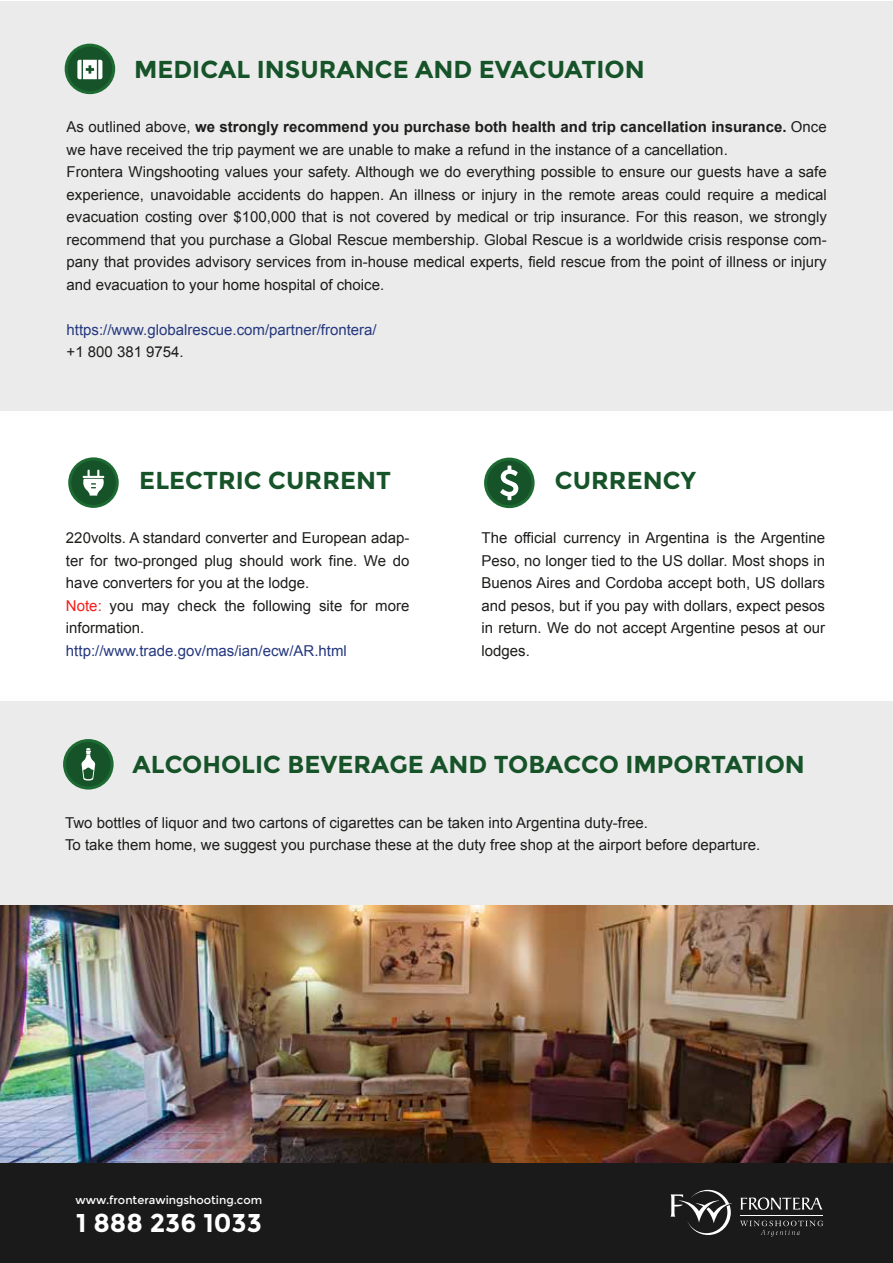
<style>
.page{position:relative;width:893px;height:1263px;background:#fff}
.page>*{position:absolute;margin:0;border:0;box-sizing:border-box;transform-origin:0 0}
.t1{font:700 25.8px "Montserrat";color:#fff}
.t2{font:700 24.45px "Montserrat";color:#165329}
.t3{font:15px/22.5px "Arial";color:#1d1d1b}
.t4{font:15px "Arial";color:#25387f}
.t5{font:11.25px "Montserrat";color:#fff}
.s1{font-weight:700}
.s2{color:#f61d1b}
</style>
<div class="page">
<div style="left:0;top:1px;width:893px;height:409px;background:#ebebeb"></div>
<div style="left:0;top:701px;width:893px;height:205px;background:#ebebeb"></div>
<div style="left:0;top:1163px;width:893px;height:100px;background:#1a1a1a"></div>
<svg style="left:740px;top:1197px;width:82px;height:13px"></svg>
<hr style="left:740px;top:1215px;width:83px;height:1px;background:#fff">
<svg style="left:740px;top:1220px;width:83px;height:17px"></svg>
<svg style="left:671px;top:1190px;width:61px;height:45px"></svg>
<div style="left:486px;top:459px;width:47px;height:48px;background:#165329;border-radius:50%"></div>
<div style="left:484px;top:458px;width:51px;height:50px;border:3px solid #1d6b33;border-radius:50%"></div>
<div style="left:65px;top:740px;width:47px;height:48px;background:#165329;border-radius:50%"></div>
<div style="left:63px;top:739px;width:51px;height:50px;border:3px solid #1d6b33;border-radius:50%"></div>
<svg style="left:81px;top:748px;width:14px;height:33px"></svg>
<div style="left:66px;top:45px;width:48px;height:48px;background:#165329;border-radius:50%"></div>
<div style="left:65px;top:44px;width:50px;height:50px;border:3px solid #1d6b33;border-radius:50%"></div>
<svg style="left:77px;top:60px;width:25px;height:19px"></svg>
<div style="left:70px;top:459px;width:47px;height:47px;background:#165329;border-radius:50%"></div>
<div style="left:68px;top:457px;width:51px;height:51px;border:3px solid #1d6b33;border-radius:50%"></div>
<svg style="left:83px;top:470px;width:21px;height:26px"></svg>
<svg style="left:500px;top:465px;width:19px;height:35px"></svg>
<img style="left:0;top:906px;width:893px;height:257px">
<h2 class="t2" style="left:134px;top:55px;width:512px">MEDICAL INSURANCE AND EVACUATION</h2>
<p class="t3" style="left:67px;top:116px;width:762px">As outlined above, <span class="s1">we strongly recommend you purchase both health and trip cancellation insurance.</span> Once we have received the trip payment we are unable to make a refund in the instance of a cancellation.<br>Frontera Wingshooting values your safety. Although we do everything possible to ensure our guests have a safe experience, unavoidable accidents do happen. An illness or injury in the remote areas could require a medical evacuation costing over $100,000 that is not covered by medical or trip insurance. For this reason, we strongly recommend that you purchase a Global Rescue membership. Global Rescue is a worldwide crisis response com&shy;pany that provides advisory services from in-house medical experts, field rescue from the point of illness or injury and evacuation to your home hospital of choice.</p>
<p class="t4" style="left:67px;top:320px;width:312px">https://www.globalrescue.com/partner/frontera/</p>
<p class="t3" style="left:67px;top:341px;width:119px">+1 800 381 9754.</p>
<h2 class="t2" style="left:139px;top:466px;width:253px">ELECTRIC CURRENT</h2>
<p class="t3" style="left:66px;top:527px;width:345px">220volts. A standard converter and European adap&shy;ter for two-pronged plug should work fine. We do have converters for you at the lodge.<br><span class="s2">Note:</span> you may check the following site for more information.</p>
<p class="t4" style="left:66px;top:641px;width:282px">http://www.trade.gov/mas/ian/ecw/AR.html</p>
<h2 class="t2" style="left:555px;top:466px;width:142px">CURRENCY</h2>
<p class="t3" style="left:481px;top:527px;width:345px;text-align:justify">The official currency in Argentina is the Argentine Peso, no longer tied to the US dollar. Most shops in Buenos Aires and Cordoba accept both, US dollars and pesos, but if you pay with dollars, expect pesos in return. We do not accept Argentine pesos at our lodges.</p>
<h2 class="t2" style="left:133px;top:750px;width:674px">ALCOHOLIC BEVERAGE AND TOBACCO IMPORTATION</h2>
<p class="t3" style="left:65px;top:811px;width:697px">Two bottles of liquor and two cartons of cigarettes can be taken into Argentina duty-free.<br>To take them home, we suggest you purchase these at the duty free shop at the airport before departure.</p>
<p class="t5" style="left:76px;top:1193px;width:188px">www.fronterawingshooting.com</p>
<h1 class="t1" style="left:76px;top:1208px;width:187px">1 888 236 1033</h1>
</div>
